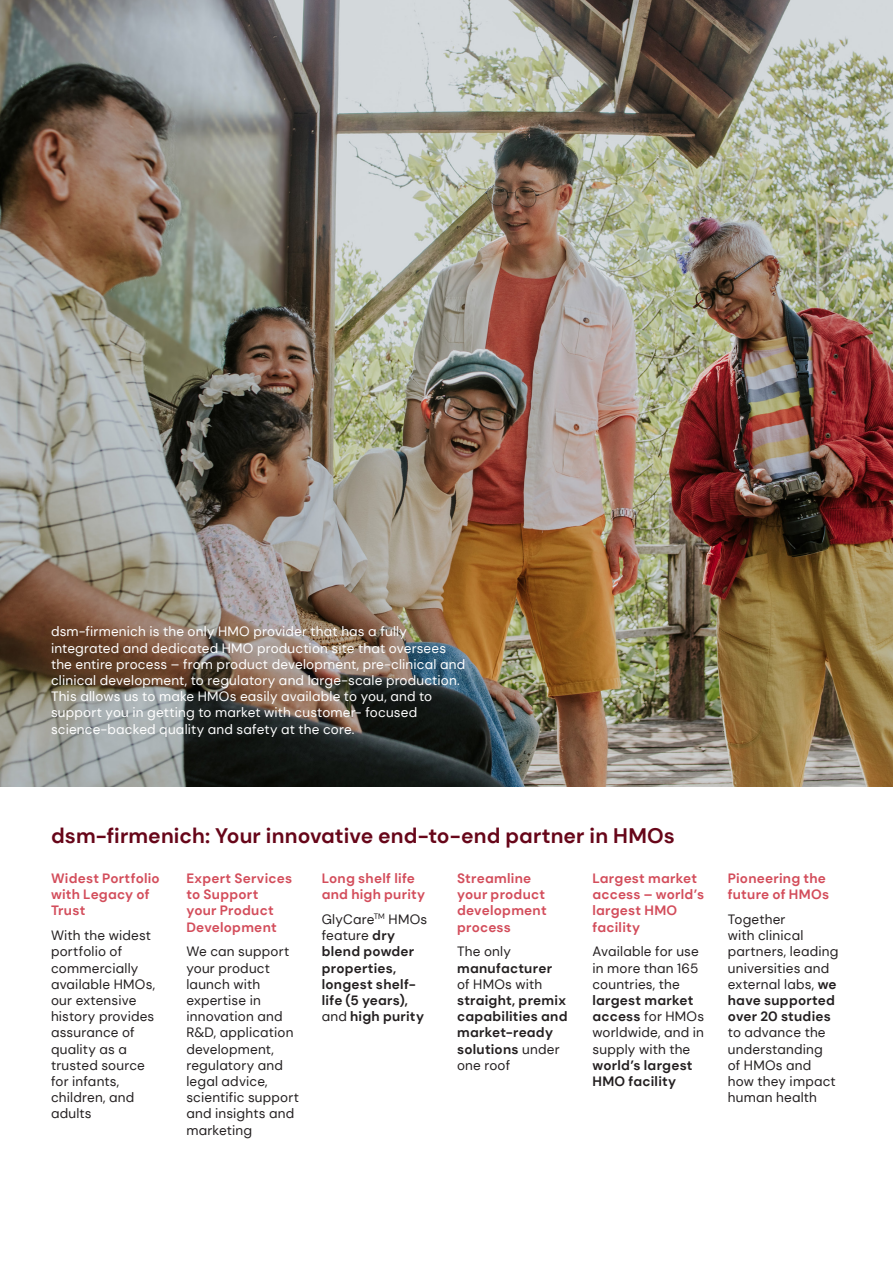
<style>
.page{position:relative;width:893px;height:1263px;background:#fff}
.page>*{position:absolute;margin:0;border:0;box-sizing:border-box;transform-origin:0 0}
.t1{font:700 21px "DM Sans";letter-spacing:.005em;color:#670619}
.t2{font:13.5px/16.2px "DM Sans";letter-spacing:.015em;color:#231f20}
.t3{font:13.5px/16.2px "DM Sans";letter-spacing:.015em;color:#fff}
.t4{font:700 13.5px/16.2px "DM Sans";letter-spacing:.015em;color:#d34d5b}
.t5{font:700 13.5px/16.2px "DM Sans";letter-spacing:.015em;color:#231f20}
.s1{font-weight:400}
.s2{font-weight:700}
</style>
<div class="page">
<img style="left:0;top:0;width:893px;height:787px">
<p class="t3" style="left:51px;top:623px;width:416px">dsm-firmenich is the only HMO provider that has a fully integrated and dedicated HMO production site that oversees the entire process – from product development, pre-clinical and clinical development, to regulatory and large-scale production.<br>This allows us to make HMOs easily available to you, and to support you in getting to market with customer- focused science-backed quality and safety at the core.</p>
<h1 class="t1" style="left:51px;top:822px;width:625px">dsm-firmenich: Your innovative end-to-end partner in HMOs</h1>
<p class="t4" style="left:51px;top:870px;width:110px">Widest Portfolio with Legacy of<br>Trust</p>
<p class="t2" style="left:51px;top:927px;width:106px">With the widest portfolio of commercially available HMOs, our extensive history provides assurance of quality as a trusted source for infants, children, and adults</p>
<p class="t4" style="left:457px;top:870px;width:91px">Streamline your product development process</p>
<p class="t2" style="left:457px;top:943px;width:55px">The only</p>
<p class="t5" style="left:457px;top:960px;width:96px">manufacturer</p>
<p class="t2" style="left:457px;top:976px;width:87px">of HMOs with</p>
<p class="t5" style="left:457px;top:992px;width:112px">straight, premix capabilities and market-ready solutions <span class="s1">under one roof</span></p>
<p class="t4" style="left:592px;top:870px;width:113px">Largest market access – world’s largest HMO facility</p>
<p class="t2" style="left:592px;top:943px;width:108px;text-align:justify">Available for use in more than 165 countries, the</p>
<p class="t2" style="left:592px;top:992px;width:113px"><span class="s2">largest market access</span> for HMOs worldwide, and in supply with the</p>
<p class="t5" style="left:592px;top:1057px;width:102px">world’s largest<br>HMO facility</p>
<p class="t4" style="left:186px;top:870px;width:107px">Expert Services to Support<br>your Product<br>Development</p>
<p class="t2" style="left:186px;top:943px;width:114px">We can support your product launch with expertise in innovation and<br>R&amp;D, application development, regulatory and legal advice, scientific support and insights and marketing</p>
<p class="t4" style="left:322px;top:870px;width:105px">Long shelf life and high purity</p>
<p class="t5" style="left:322px;top:911px;width:107px"><span class="s1">GlyCare</span><sup>TM</sup> <span class="s1">HMOs feature</span> dry blend powder properties, longest shelf&shy;life (5 years), <span class="s1">and</span> high purity</p>
<p class="t4" style="left:728px;top:870px;width:103px">Pioneering the future of HMOs</p>
<p class="t2" style="left:728px;top:911px;width:112px">Together<br>with clinical partners, leading universities and external labs, <span class="s2">we have supported over 20 studies</span></p>
<p class="t2" style="left:728px;top:1024px;width:109px">to advance the understanding of HMOs and how they impact human health</p>
</div>
